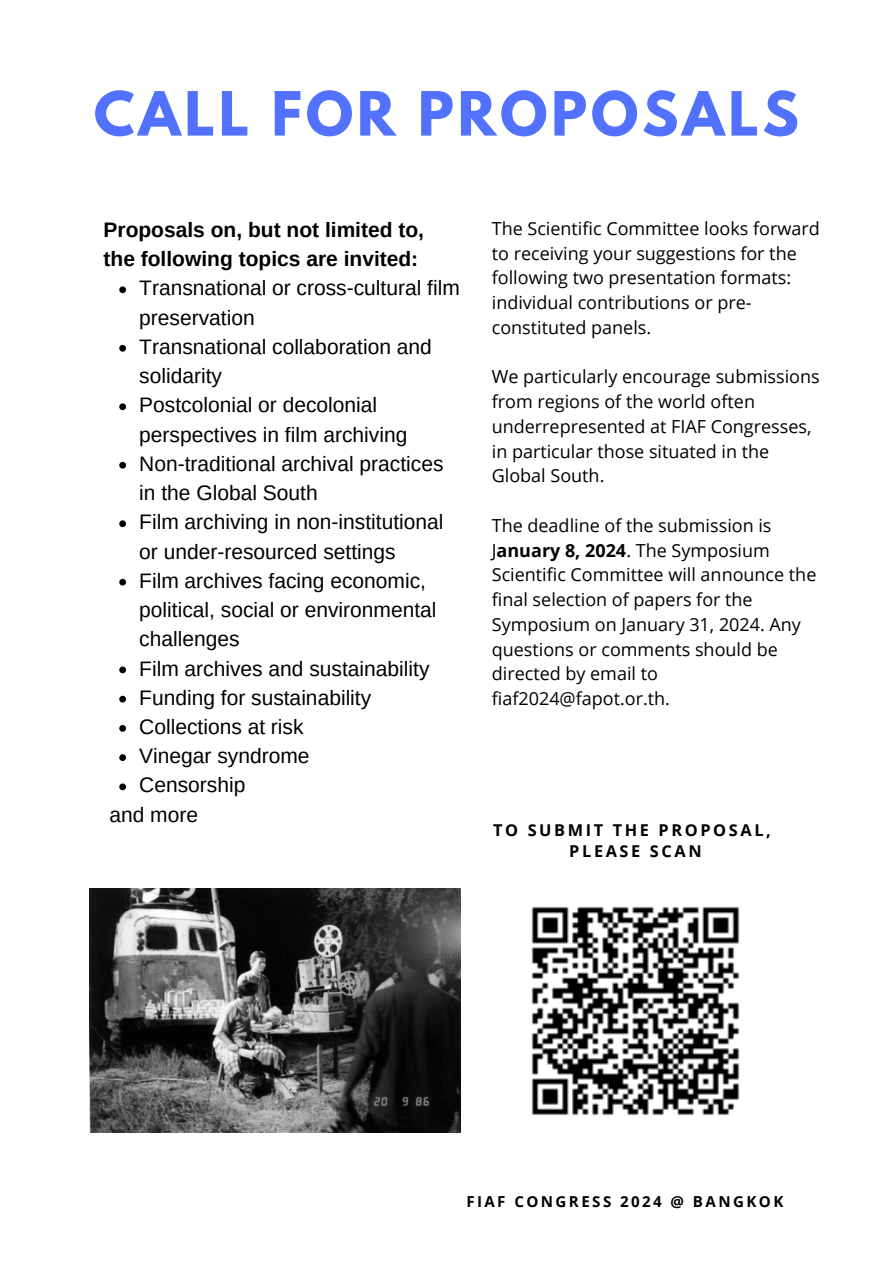
<style>
.page{position:relative;width:893px;height:1264px;background:#fff}
.page>*{position:absolute;margin:0;border:0;box-sizing:border-box;transform-origin:0 0}
.t1{font:700 54px "League Spartan";letter-spacing:.07em;color:#5271ff}
.t2{font:21px/29.2px "Arimo";color:#000}
.t3{font:700 21px/29.2px "Arimo";color:#000}
.t4{font:18px/24.8px "Open Sans";color:#000}
.t5{font:700 16.35px "Open Sans";letter-spacing:.16em;color:#000}
.t6{font:700 15.15px "Open Sans";letter-spacing:.16em;color:#000}
.s1{font-weight:700}
</style>
<div class="page">
<svg style="left:119px;top:286px;width:7px;height:7px"></svg>
<svg style="left:119px;top:345px;width:7px;height:6px"></svg>
<svg style="left:119px;top:403px;width:7px;height:7px"></svg>
<svg style="left:119px;top:462px;width:7px;height:6px"></svg>
<svg style="left:119px;top:520px;width:7px;height:7px"></svg>
<svg style="left:119px;top:579px;width:7px;height:6px"></svg>
<svg style="left:119px;top:666px;width:7px;height:7px"></svg>
<svg style="left:119px;top:695px;width:7px;height:7px"></svg>
<svg style="left:119px;top:725px;width:7px;height:6px"></svg>
<svg style="left:119px;top:754px;width:7px;height:7px"></svg>
<svg style="left:119px;top:783px;width:7px;height:7px"></svg>
<img style="left:531px;top:907px;width:209px;height:208px">
<img style="left:89px;top:888px;width:371px;height:244px">
<p class="t1" style="left:94px;top:87px;width:706px">CALL FOR PROPOSALS</p>
<p class="t3" style="left:103px;top:215px;width:322px">Proposals on, but not limited to, the following topics are invited:</p>
<p class="t2" style="left:139px;top:273px;width:322px">Transnational or cross-cultural film preservation</p>
<p class="t2" style="left:139px;top:332px;width:294px">Transnational collaboration and solidarity</p>
<p class="t2" style="left:139px;top:390px;width:270px">Postcolonial or decolonial perspectives in film archiving</p>
<p class="t2" style="left:139px;top:449px;width:306px">Non-traditional archival practices in the Global South</p>
<p class="t2" style="left:139px;top:507px;width:306px">Film archiving in non-institutional or under-resourced settings</p>
<p class="t2" style="left:139px;top:566px;width:299px">Film archives facing economic, political, social or environmental challenges</p>
<p class="t2" style="left:139px;top:653px;width:292px">Film archives and sustainability</p>
<p class="t2" style="left:139px;top:683px;width:233px">Funding for sustainability</p>
<p class="t2" style="left:139px;top:712px;width:166px">Collections at risk</p>
<p class="t2" style="left:139px;top:741px;width:172px">Vinegar syndrome</p>
<p class="t2" style="left:139px;top:770px;width:108px">Censorship</p>
<p class="t2" style="left:109px;top:799px;width:90px">and more</p>
<p class="t4" style="left:491px;top:216px;width:329px">The Scientific Committee looks forward to receiving your suggestions for the following two presentation formats: individual contributions or pre&shy;constituted panels.</p>
<p class="t4" style="left:491px;top:364px;width:329px">We particularly encourage submissions from regions of the world often underrepresented at FIAF Congresses, in particular those situated in the<br>Global South.</p>
<p class="t4" style="left:491px;top:512px;width:326px">The deadline of the submission is<br>J<span class="s1">anuary 8, 2024</span>. The Symposium<br>Scientific Committee will announce the final selection of papers for the<br>Symposium on January 31, 2024. Any questions or comments should be directed by email to fiaf2024@fapot.or.th.</p>
<p class="t5" style="left:493px;top:819px;width:279px">TO SUBMIT THE PROPOSAL,</p>
<p class="t5" style="left:569px;top:839px;width:134px">PLEASE SCAN</p>
<p class="t6" style="left:466px;top:1191px;width:318px">FIAF CONGRESS 2024 @ BANGKOK</p>
</div>
